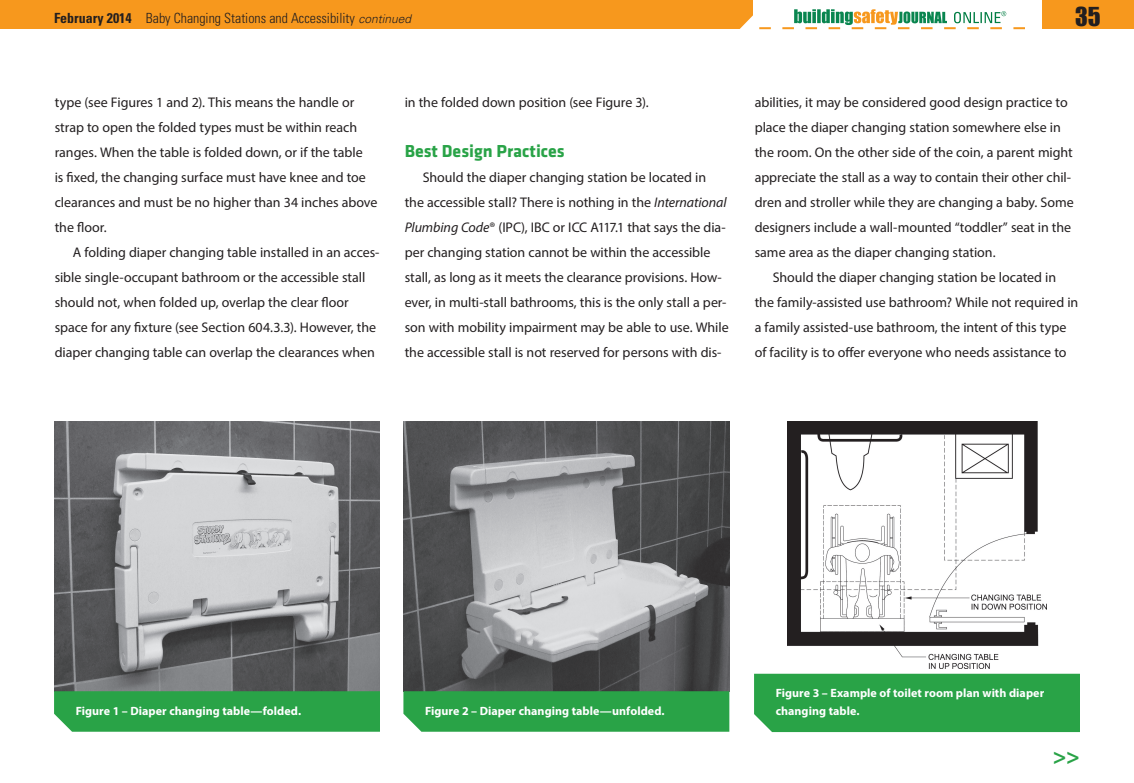
<style>
.page{position:relative;width:1134px;height:783px;background:#fff}
.page>*{position:absolute;margin:0;border:0;box-sizing:border-box;transform-origin:0 0}
.t1{font:24px "Impact";color:#231f20}
.t2{font:700 23px "Myriad Pro";color:#29a347}
.Sub_Head_1_ICC{font:700 18px "Klavika";color:#29a347}
.Body_Copy_ICC{font:14px/25px "Myriad Pro";letter-spacing:-.005em;color:#231f20}
.t3{font:300 condensed 14px "Univers";color:#231f20}
.Cut_line_ICC{font:700 12px "Myriad Pro";letter-spacing:.005em;color:#fff}
.s1{font-weight:700}
.s2{font-style:italic;font-stretch:normal;font-size:12px}
.s3{font-style:italic}
</style>
<div class="page">
<div style="left:0;top:0;width:753px;height:29px;background:#f7981d"></div>
<div style="left:1042px;top:0;width:92px;height:29px;background:#f7981d"></div>
<svg style="left:759px;top:9px;width:266px;height:20px"></svg>
<img style="left:787px;top:422px;width:260px;height:246px">
<div style="left:754px;top:674px;width:326px;height:58px;background:#29a347"></div>
<img style="left:54px;top:422px;width:326px;height:269px">
<div style="left:54px;top:691px;width:326px;height:41px;background:#29a347"></div>
<img style="left:403px;top:421px;width:326px;height:270px">
<div style="left:403px;top:691px;width:326px;height:41px;background:#29a347"></div>
<p class="t3" style="left:54px;top:10px;width:359px"><span class="s1">February 2014</span> Baby Changing Stations and Accessibility <span class="s2">continued</span></p>
<h1 class="t1" style="left:1075px;top:-2px;width:27px">35</h1>
<p class="Body_Copy_ICC" style="left:55px;top:89px;width:324px">type (see Figures 1 and 2). This means the handle or strap to open the folded types must be within reach ranges. When the table is folded down, or if the table<br>is fixed, the changing surface must have knee and toe clearances and must be no higher than 34 inches above the floor.</p>
<p class="Body_Copy_ICC" style="left:55px;top:239px;width:326px;text-indent:18px">A folding diaper changing table installed in an acces&shy;sible single-occupant bathroom or the accessible stall should not, when folded up, overlap the clear floor space for any fixture (see Section 604.3.3). However, the diaper changing table can overlap the clearances when</p>
<p class="Body_Copy_ICC" style="left:405px;top:89px;width:245px">in the folded down position (see Figure 3).</p>
<p class="Sub_Head_1_ICC" style="left:405px;top:138px;width:162px">Best Design Practices</p>
<p class="Body_Copy_ICC" style="left:405px;top:164px;width:326px;text-indent:18px">Should the diaper changing station be located in the accessible stall? There is nothing in the <span class="s3">International Plumbing Code</span>® (IPC), IBC or ICC A117.1 that says the dia&shy;per changing station cannot be within the accessible stall, as long as it meets the clearance provisions. How&shy;ever, in multi-stall bathrooms, this is the only stall a per&shy;son with mobility impairment may be able to use. While the accessible stall is not reserved for persons with dis-</p>
<p class="Body_Copy_ICC" style="left:755px;top:89px;width:321px">abilities, it may be considered good design practice to place the diaper changing station somewhere else in the room. On the other side of the coin, a parent might appreciate the stall as a way to contain their other chil&shy;dren and stroller while they are changing a baby. Some designers include a wall-mounted “toddler” seat in the same area as the diaper changing station.</p>
<p class="Body_Copy_ICC" style="left:755px;top:264px;width:325px;text-indent:18px">Should the diaper changing station be located in the family-assisted use bathroom? While not required in a family assisted-use bathroom, the intent of this type of facility is to offer everyone who needs assistance to</p>
<p class="Cut_line_ICC" style="left:776px;top:685px;width:270px">Figure 3 – Example of toilet room plan with diaper</p>
<p class="Cut_line_ICC" style="left:76px;top:703px;width:227px">Figure 1 – Diaper changing table—folded.</p>
<p class="Cut_line_ICC" style="left:425px;top:703px;width:241px">Figure 2 – Diaper changing table—unfolded.</p>
<p class="Cut_line_ICC" style="left:776px;top:703px;width:85px">changing table.</p>
<p class="t2" style="left:1053px;top:742px;width:29px">&gt;&gt;</p>
</div>
